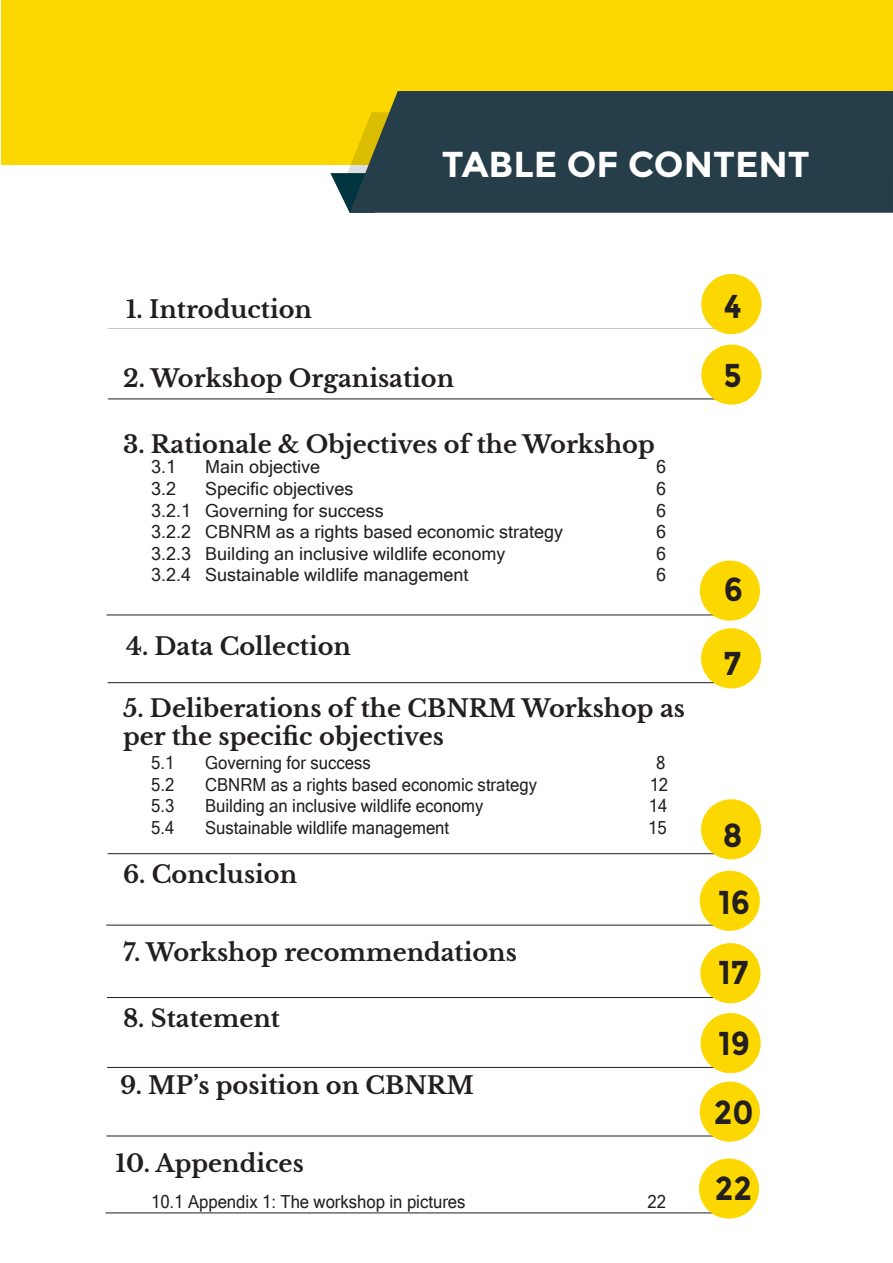
<style>
.page{position:relative;width:893px;height:1263px;background:#fff}
.page>*{position:absolute;margin:0;border:0;box-sizing:border-box;transform-origin:0 0}
.t1{font:700 36px "Montserrat";color:#fff}
.t2{font:700 33px/68.7px "Montserrat";color:#231f20;scale:.93 1}
.t3{font:700 24px/28.8px "Libre Baskerville";color:#231f20}
.t4{font:18px "Microsoft Sans Serif";color:#231f20}
.t5{font:18px "Microsoft Sans Serif";color:#231f20;scale:.93 1}
</style>
<div class="page">
<div style="left:2px;top:0;width:891px;height:164px;background:#fdd800"></div>
<svg style="left:330px;top:164px;width:20px;height:49px"></svg>
<div style="left:350px;top:91px;width:543px;height:122px;background:#263d4a"></div>
<div style="left:701px;top:274px;width:60px;height:60px;background:#fdd800;border-radius:50%"></div>
<div style="left:701px;top:344px;width:60px;height:61px;background:#fdd800;border-radius:50%"></div>
<div style="left:700px;top:560px;width:60px;height:61px;background:#fdd800;border-radius:50%"></div>
<div style="left:701px;top:628px;width:60px;height:60px;background:#fdd800;border-radius:50%"></div>
<div style="left:701px;top:799px;width:60px;height:60px;background:#fdd800;border-radius:50%"></div>
<div style="left:700px;top:871px;width:60px;height:60px;background:#fdd800;border-radius:50%"></div>
<div style="left:700px;top:943px;width:60px;height:60px;background:#fdd800;border-radius:50%"></div>
<div style="left:700px;top:1013px;width:61px;height:60px;background:#fdd800;border-radius:50%"></div>
<div style="left:700px;top:1081px;width:60px;height:61px;background:#fdd800;border-radius:50%"></div>
<div style="left:699px;top:1158px;width:60px;height:61px;background:#fdd800;border-radius:50%"></div>
<h1 class="t1" style="left:442px;top:143px;width:370px">TABLE OF CONTENT</h1>
<p class="t3" style="left:126px;top:295px;width:188px">1. Introduction</p>
<p class="t3" style="left:123px;top:364px;width:333px">2. Workshop Organisation</p>
<p class="t3" style="left:123px;top:430px;width:533px">3. Rationale &amp; Objectives of the Workshop</p>
<p class="t4" style="left:151px;top:455px;width:27px">3.1</p>
<p class="t4" style="left:205px;top:455px;width:117px">Main objective</p>
<p class="t4" style="left:656px;top:455px;width:12px">6</p>
<p class="t4" style="left:151px;top:477px;width:27px">3.2</p>
<p class="t4" style="left:205px;top:477px;width:150px">Specific objectives</p>
<p class="t4" style="left:656px;top:477px;width:12px">6</p>
<p class="t4" style="left:151px;top:498px;width:234px">3.2.1 Governing for success</p>
<p class="t4" style="left:656px;top:498px;width:12px">6</p>
<p class="t4" style="left:151px;top:520px;width:414px">3.2.2 CBNRM as a rights based economic strategy</p>
<p class="t4" style="left:656px;top:520px;width:12px">6</p>
<p class="t4" style="left:151px;top:542px;width:356px">3.2.3 Building an inclusive wildlife economy</p>
<p class="t4" style="left:656px;top:542px;width:12px">6</p>
<p class="t4" style="left:151px;top:563px;width:319px">3.2.4 Sustainable wildlife management</p>
<p class="t4" style="left:656px;top:563px;width:12px">6</p>
<p class="t3" style="left:126px;top:632px;width:226px">4. Data Collection</p>
<p class="t3" style="left:123px;top:694px;width:563px">5. Deliberations of the CBNRM Workshop as per the specific objectives</p>
<p class="t5" style="left:151px;top:751px;width:26px">5.1</p>
<p class="t5" style="left:205px;top:751px;width:180px">Governing for success</p>
<p class="t5" style="left:656px;top:751px;width:11px">8</p>
<p class="t5" style="left:151px;top:773px;width:26px">5.2</p>
<p class="t5" style="left:205px;top:773px;width:358px">CBNRM as a rights based economic strategy</p>
<p class="t5" style="left:650px;top:773px;width:21px">12</p>
<p class="t5" style="left:151px;top:794px;width:26px">5.3</p>
<p class="t5" style="left:205px;top:794px;width:301px">Building an inclusive wildlife economy</p>
<p class="t5" style="left:649px;top:794px;width:21px">14</p>
<p class="t5" style="left:151px;top:816px;width:26px">5.4</p>
<p class="t5" style="left:205px;top:816px;width:264px">Sustainable wildlife management</p>
<p class="t5" style="left:648px;top:816px;width:21px">15</p>
<p class="t3" style="left:123px;top:860px;width:176px">6. Conclusion</p>
<p class="t3" style="left:123px;top:938px;width:395px">7. Workshop recommendations</p>
<p class="t3" style="left:123px;top:1004px;width:158px">8. Statement</p>
<p class="t3" style="left:120px;top:1071px;width:355px">9. MP’s position on CBNRM</p>
<p class="t3" style="left:116px;top:1149px;width:190px">10. Appendices</p>
<p class="t5" style="left:151px;top:1190px;width:340px">10.1 Appendix 1: The workshop in pictures</p>
<p class="t5" style="left:647px;top:1190px;width:21px">22</p>
<h2 class="t2" style="left:724px;top:272px;width:21px">4<br>5</h2>
<h2 class="t2" style="left:724px;top:556px;width:22px">6</h2>
<h2 class="t2" style="left:724px;top:629px;width:21px">7</h2>
<h2 class="t2" style="left:723px;top:801px;width:23px">8</h2>
<h2 class="t2" style="left:718px;top:868px;width:36px">16</h2>
<h2 class="t2" style="left:718px;top:936px;width:35px;line-height:71.6px">17<br>19</h2>
<h2 class="t2" style="left:714px;top:1078px;width:44px">20</h2>
<h2 class="t2" style="left:715px;top:1154px;width:41px">22</h2>
</div>
